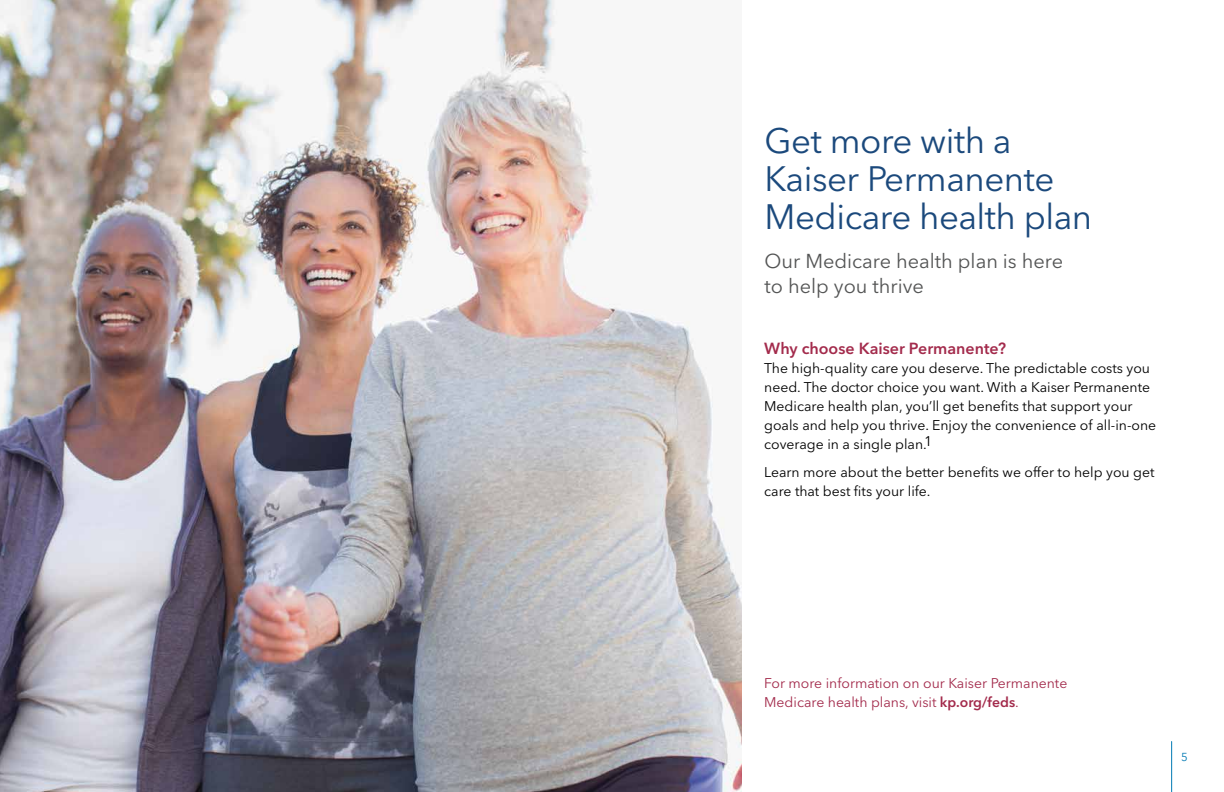
<style>
.page{position:relative;width:1224px;height:792px;background:#fff}
.page>*{position:absolute;margin:0;border:0;box-sizing:border-box;transform-origin:0 0}
.Headline_35_41{font:35px/38px "Avenir Next LT Pro";letter-spacing:-.015em;color:#1b497c}
.Subhead_20_25{font:20px/25px "Avenir Next LT Pro";color:#535454}
.Subhead_16_21{font:600 16px "Avenir Next LT Pro";color:#a32b4c}
.Intro_14_19{font:14px/19px "Avenir Next LT Pro";color:#000}
.Intro_14_19-2{font:14px/19px "Avenir Next LT Pro";color:#a32b4c}
.t1{font:11.5px "Avenir Next LT Pro";color:#0079b3}
.s1{font-weight:600}
</style>
<div class="page">
<hr style="left:1171px;top:742px;width:1px;height:50px;background:#0079b3">
<img style="left:0;top:0;width:742px;height:792px">
<p class="Headline_35_41" style="left:765px;top:122px;width:329px">Get more with a<br>Kaiser Permanente<br>Medicare health plan</p>
<p class="Subhead_20_25" style="left:765px;top:248px;width:300px">Our Medicare health plan is here to help you thrive</p>
<p class="Subhead_16_21" style="left:764px;top:338px;width:243px">Why choose Kaiser Permanente?</p>
<p class="Intro_14_19" style="left:764px;top:358px;width:394px">The high-quality care you deserve. The predictable costs you need. The doctor choice you want. With a Kaiser Permanente Medicare health plan, you’ll get benefits that support your goals and help you thrive. Enjoy the convenience of all-in-one coverage in a single plan.1</p>
<p class="Intro_14_19" style="left:764px;top:462px;width:392px">Learn more about the better benefits we offer to help you get care that best fits your life.</p>
<p class="Intro_14_19-2" style="left:764px;top:673px;width:305px">For more information on our Kaiser Permanente<br>Medicare health plans, visit <span class="s1">kp.org/feds</span>.</p>
<p class="t1" style="left:1181px;top:750px;width:8px">5</p>
</div>
